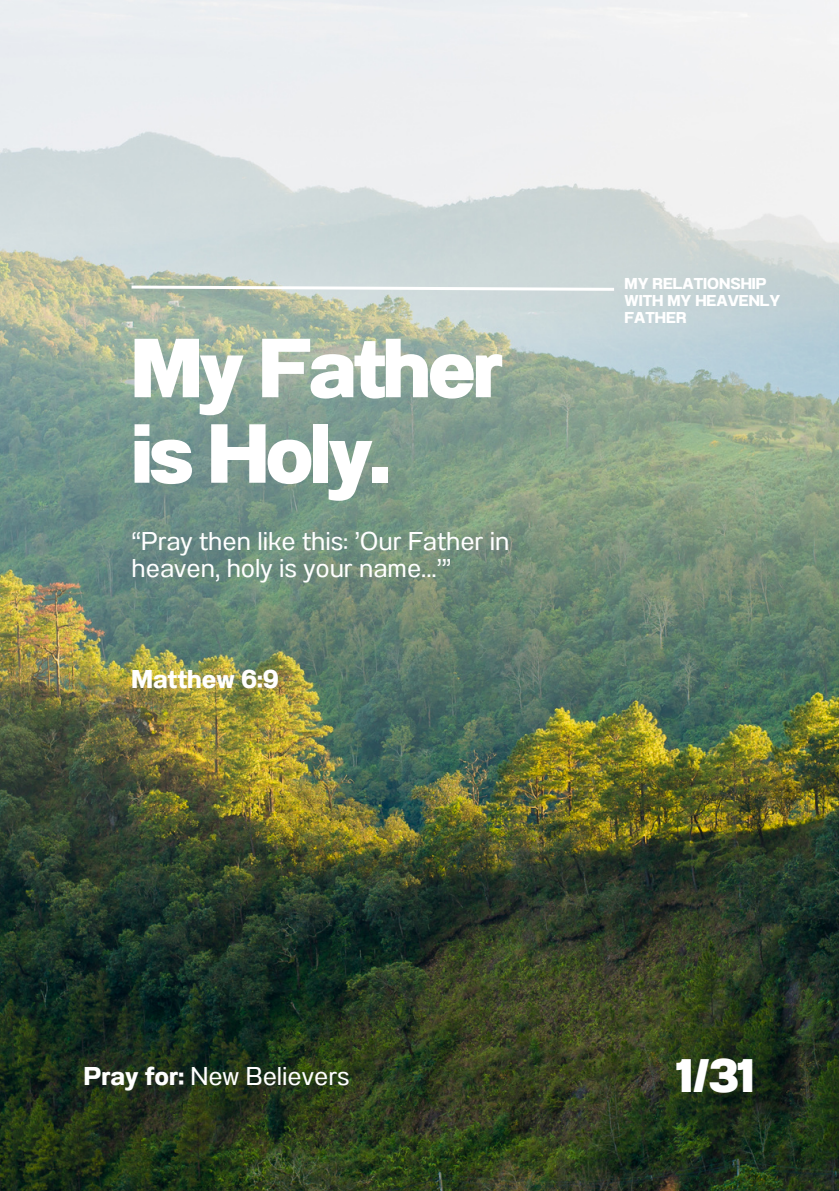
<style>
.page{position:relative;width:839px;height:1191px;background:#fff}
.page>*{position:absolute;margin:0;border:0;box-sizing:border-box;transform-origin:0 0}
.t1{font:800 83.6px "Anantason";letter-spacing:-.035em;color:#fff}
.t2{font:800 47px "Anantason";color:#fff}
.t3{font:25.8px/27px "Anantason";color:#fff}
.t4{font:700 25.8px "Anantason";color:#fff}
.t5{font:700 15.8px/17px "Anantason";color:#fff}
.s1{font-weight:700}
</style>
<div class="page">
<img style="left:0;top:0;width:838px;height:1191px">
<svg style="left:128px;top:284px;width:489px;height:8px"></svg>
<p class="t1" style="left:131px;top:319px;width:373px">My Father</p>
<p class="t1" style="left:131px;top:405px;width:259px">is Holy.</p>
<p class="t3" style="left:131px;top:527px;width:379px">“Pray then like this: ’Our Father in heaven, holy is your name...’”</p>
<p class="t4" style="left:131px;top:664px;width:149px">Matthew 6:9</p>
<p class="t5" style="left:624px;top:275px;width:157px">MY RELATIONSHIP<br>WITH MY HEAVENLY<br>FATHER</p>
<p class="t3" style="left:84px;top:1062px;width:267px"><span class="s1">Pray for:</span> New Believers</p>
<p class="t2" style="left:675px;top:1049px;width:81px">1/31</p>
</div>
